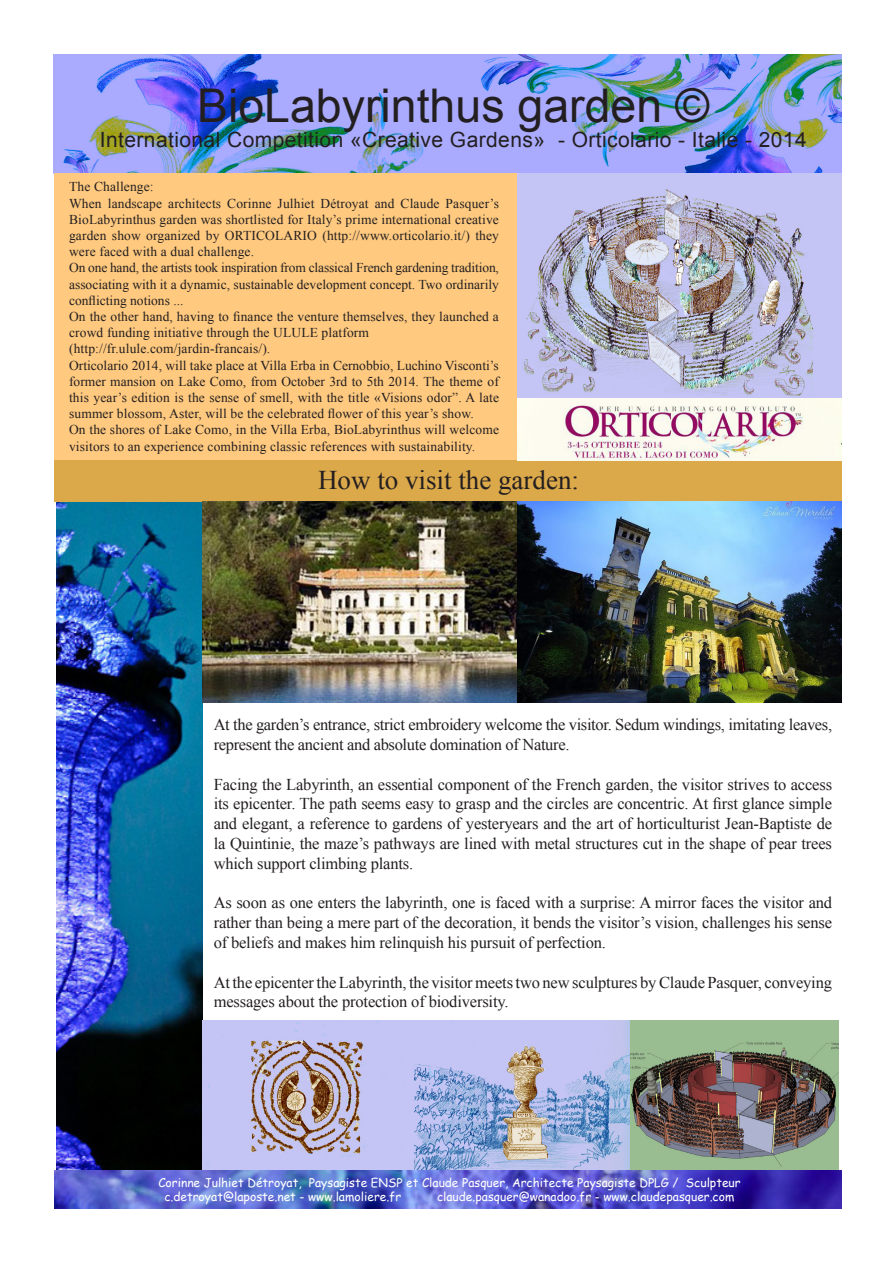
<style>
.page{position:relative;width:893px;height:1263px;background:#fff}
.page>*{position:absolute;margin:0;border:0;box-sizing:border-box;transform-origin:0 0}
.t1{font:46.5px "Arial";color:#231f20}
.t2{font:27px "Times New Roman";color:#231f20}
.t3{font:21px "Arial";letter-spacing:.02em;color:#231f20}
.t4{font:16.5px/19.8px "Times New Roman";letter-spacing:-.01em;color:#231f20}
.t5{font:13.5px/16.2px "Times New Roman";letter-spacing:.01em;color:#231f20;text-align:justify}
.t6{font:12px "Comic Sans MS";color:#fff}
</style>
<div class="page">
<img style="left:57px;top:501px;width:146px;height:669px">
<img style="left:54px;top:54px;width:788px;height:119px">
<img style="left:54px;top:1170px;width:788px;height:39px">
<div style="left:54px;top:173px;width:464px;height:287px;background:#ffc97f"></div>
<img style="left:518px;top:173px;width:323px;height:225px">
<div style="left:54px;top:460px;width:788px;height:41px;background:#dba84a"></div>
<img style="left:203px;top:501px;width:638px;height:201px">
<img style="left:203px;top:1020px;width:636px;height:150px">
<img style="left:518px;top:398px;width:323px;height:62px">
<p class="t1" style="left:197px;top:75px;width:514px">BioLabyrinthus garden ©</p>
<p class="t3" style="left:100px;top:126px;width:708px">International Competition «Creative Gardens» - Orticolario - Italie - 2014</p>
<p class="t5" style="left:69px;top:179px;width:86px">The Challenge:</p>
<p class="t5" style="left:69px;top:195px;width:431px">When landscape architects Corinne Julhiet Détroyat and Claude Pasquer’s BioLabyrinthus garden was shortlisted for Italy’s prime international creative garden show organized by ORTICOLARIO (http://www.orticolario.it/) they were faced with a dual challenge.</p>
<p class="t5" style="left:69px;top:260px;width:431px">On one hand, the artists took inspiration from classical French gardening tradition, associating with it a dynamic, sustainable development concept. Two ordinarily conflicting notions ...</p>
<p class="t5" style="left:69px;top:308px;width:431px">On the other hand, having to finance the venture themselves, they launched a crowd funding initiative through the ULULE platform</p>
<p class="t5" style="left:69px;top:341px;width:203px">(http://fr.ulule.com/jardin-francais/).</p>
<p class="t5" style="left:69px;top:357px;width:431px">Orticolario 2014, will take place at Villa Erba in Cernobbio, Luchino Visconti’s former mansion on Lake Como, from October 3rd to 5th 2014. The theme of this year’s edition is the sense of smell, with the title «Visions odor”. A late summer blossom, Aster, will be the celebrated flower of this year’s show.</p>
<p class="t5" style="left:69px;top:422px;width:431px">On the shores of Lake Como, in the Villa Erba, BioLabyrinthus will welcome visitors to an experience combining classic references with sustainability.</p>
<p class="t2" style="left:318px;top:462px;width:262px">How to visit the garden:</p>
<p class="t4" style="left:214px;top:714px;width:620px">At the garden’s entrance, strict embroidery welcome the visitor. Sedum windings, imitating leaves, represent the ancient and absolute domination of Nature.</p>
<p class="t4" style="left:214px;top:774px;width:620px;text-align:justify">Facing the Labyrinth, an essential component of the French garden, the visitor strives to access its epicenter. The path seems easy to grasp and the circles are concentric. At first glance simple and elegant, a reference to gardens of yesteryears and the art of horticulturist Jean-Baptiste de la Quintinie, the maze’s pathways are lined with metal structures cut in the shape of pear trees which support climbing plants.</p>
<p class="t4" style="left:214px;top:893px;width:620px;text-align:justify">As soon as one enters the labyrinth, one is faced with a surprise: A mirror faces the visitor and rather than being a mere part of the decoration, ìt bends the visitor’s vision, challenges his sense of beliefs and makes him relinquish his pursuit of perfection.</p>
<p class="t4" style="left:214px;top:972px;width:620px">At the epicenter the Labyrinth, the visitor meets two new sculptures by Claude Pasquer, conveying messages about the protection of biodiversity.</p>
<p class="t6" style="left:158px;top:1173px;width:584px">Corinne Julhiet Détroyat, Paysagiste ENSP et Claude Pasquer, Architecte Paysagiste DPLG / Sculpteur</p>
<p class="t6" style="left:164px;top:1188px;width:238px">c.detroyat@laposte.net - www.lamoliere.fr</p>
<p class="t6" style="left:437px;top:1188px;width:299px">claude.pasquer@wanadoo.fr - www.claudepasquer.com</p>
</div>
